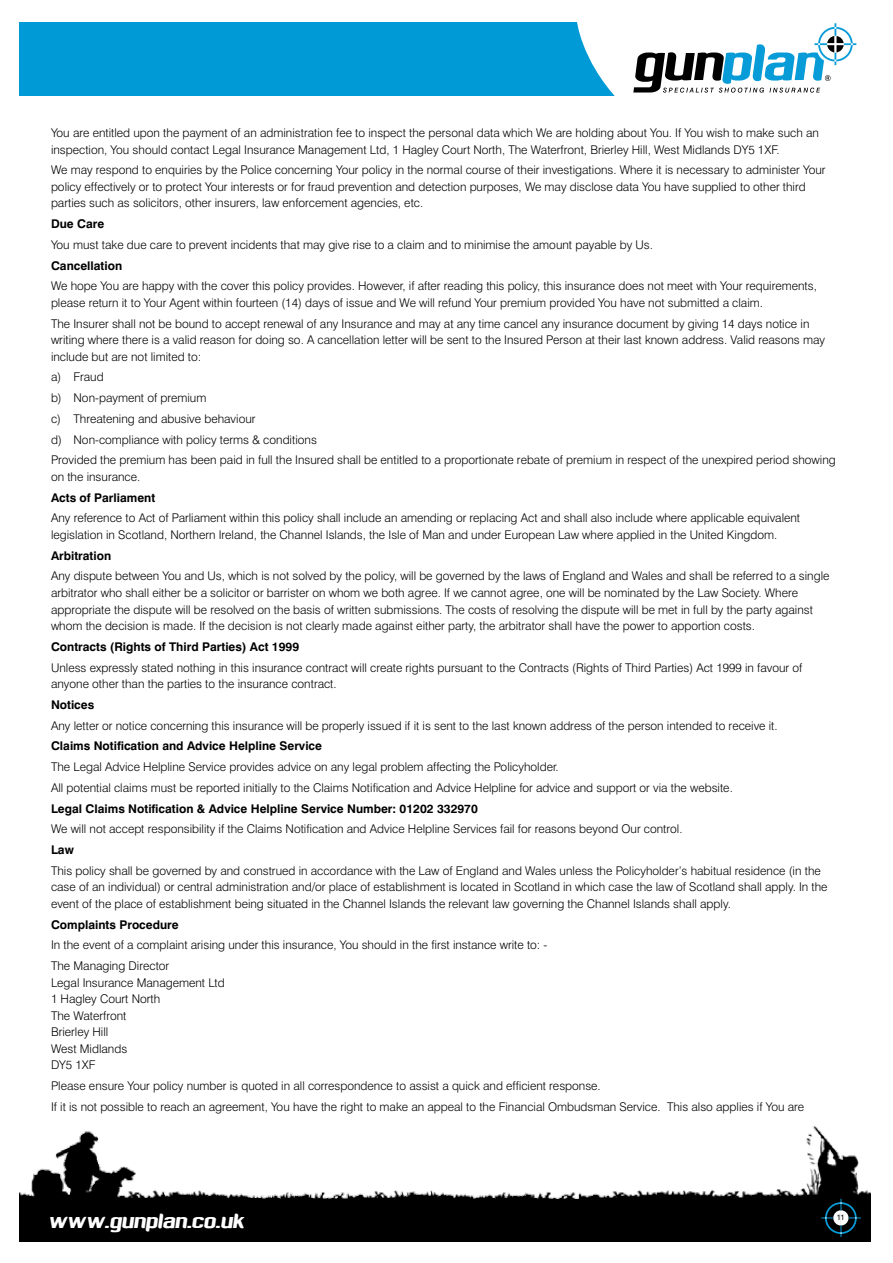
<style>
.page{position:relative;width:893px;height:1263px;background:#fff}
.page>*{position:absolute;margin:0;border:0;box-sizing:border-box;transform-origin:0 0}
.t1{font:19.5px "Sufrimeda";color:#fff}
.t2{font:300 12px/16.5px "Swiss 721 BT";color:#000}
.t3{font:700 12px "Swiss 721 BT";color:#000}
.t4{font:7.8px "Swiss 721 BT";color:#000}
</style>
<div class="page">
<img style="left:20px;top:1125px;width:851px;height:79px">
<div style="left:20px;top:1204px;width:851px;height:38px;background:#000"></div>
<svg style="left:821px;top:1199px;width:40px;height:38px"></svg>
<div style="left:20px;top:22px;width:851px;height:74px;background:#009ad7"></div>
<svg style="left:577px;top:22px;width:294px;height:74px;background:#bfd6df"></svg>
<p class="t2" style="left:51px;top:125px;width:769px">You are entitled upon the payment of an administration fee to inspect the personal data which We are holding about You. If You wish to make such an inspection, You should contact Legal Insurance Management Ltd, 1 Hagley Court North, The Waterfront, Brierley Hill, West Midlands DY5 1XF.</p>
<p class="t2" style="left:51px;top:162px;width:776px">We may respond to enquiries by the Police concerning Your policy in the normal course of their investigations. Where it is necessary to administer Your policy effectively or to protect Your interests or for fraud prevention and detection purposes, We may disclose data You have supplied to other third parties such as solicitors, other insurers, law enforcement agencies, etc.</p>
<p class="t3" style="left:51px;top:217px;width:55px">Due Care</p>
<p class="t2" style="left:51px;top:236px;width:603px">You must take due care to prevent incidents that may give rise to a claim and to minimise the amount payable by Us.</p>
<p class="t3" style="left:51px;top:258px;width:73px">Cancellation</p>
<p class="t2" style="left:51px;top:278px;width:767px">We hope You are happy with the cover this policy provides. However, if after reading this policy, this insurance does not meet with Your requirements, please return it to Your Agent within fourteen (14) days of issue and We will refund Your premium provided You have not submitted a claim.</p>
<p class="t2" style="left:51px;top:315px;width:776px">The Insurer shall not be bound to accept renewal of any Insurance and may at any time cancel any insurance document by giving 14 days notice in writing where there is a valid reason for doing so. A cancellation letter will be sent to the Insured Person at their last known address. Valid reasons may include but are not limited to:</p>
<p class="t2" style="left:51px;top:367px;width:786px;line-height:20.7px">a) Fraud<br>b) Non-payment of premium<br>c) Threatening and abusive behaviour<br>d) Non-compliance with policy terms &amp; conditions<br>Provided the premium has been paid in full the Insured shall be entitled to a proportionate rebate of premium in respect of the unexpired period showing</p>
<p class="t2" style="left:51px;top:468px;width:91px">on the insurance.</p>
<p class="t3" style="left:51px;top:490px;width:106px">Acts of Parliament</p>
<p class="t2" style="left:51px;top:510px;width:751px">Any reference to Act of Parliament within this policy shall include an amending or replacing Act and shall also include where applicable equivalent legislation in Scotland, Northern Ireland, the Channel Islands, the Isle of Man and under European Law where applied in the United Kingdom.</p>
<p class="t3" style="left:51px;top:548px;width:62px">Arbitration</p>
<p class="t2" style="left:51px;top:568px;width:780px">Any dispute between You and Us, which is not solved by the policy, will be governed by the laws of England and Wales and shall be referred to a single arbitrator who shall either be a solicitor or barrister on whom we both agree. If we cannot agree, one will be nominated by the Law Society. Where appropriate the dispute will be resolved on the basis of written submissions. The costs of resolving the dispute will be met in full by the party against whom the decision is made. If the decision is not clearly made against either party, the arbitrator shall have the power to apportion costs.</p>
<p class="t3" style="left:51px;top:639px;width:250px">Contracts (Rights of Third Parties) Act 1999</p>
<p class="t2" style="left:51px;top:659px;width:753px">Unless expressly stated nothing in this insurance contract will create rights pursuant to the Contracts (Rights of Third Parties) Act 1999 in favour of anyone other than the parties to the insurance contract.</p>
<p class="t3" style="left:51px;top:697px;width:45px">Notices</p>
<p class="t2" style="left:51px;top:717px;width:728px">Any letter or notice concerning this insurance will be properly issued if it is sent to the last known address of the person intended to receive it.</p>
<p class="t3" style="left:51px;top:739px;width:273px">Claims Notification and Advice Helpline Service</p>
<p class="t2" style="left:51px;top:756px;width:683px;line-height:20.7px">The Legal Advice Helpline Service provides advice on any legal problem affecting the Policyholder.<br>All potential claims must be reported initially to the Claims Notification and Advice Helpline for advice and support or via the website.</p>
<p class="t3" style="left:51px;top:801px;width:428px">Legal Claims Notification &amp; Advice Helpline Service Number: 01202 332970</p>
<p class="t2" style="left:51px;top:821px;width:633px">We will not accept responsibility if the Claims Notification and Advice Helpline Services fail for reasons beyond Our control.</p>
<p class="t3" style="left:51px;top:842px;width:24px">Law</p>
<p class="t2" style="left:51px;top:862px;width:778px">This policy shall be governed by and construed in accordance with the Law of England and Wales unless the Policyholder’s habitual residence (in the case of an individual) or central administration and/or place of establishment is located in Scotland in which case the law of Scotland shall apply. In the event of the place of establishment being situated in the Channel Islands the relevant law governing the Channel Islands shall apply.</p>
<p class="t3" style="left:51px;top:917px;width:129px">Complaints Procedure</p>
<p class="t2" style="left:51px;top:934px;width:498px;line-height:20.7px">In the event of a complaint arising under this insurance, You should in the first instance write to: -<br>The Managing Director</p>
<p class="t2" style="left:51px;top:974px;width:175px">Legal Insurance Management Ltd<br>1 Hagley Court North<br>The Waterfront<br>Brierley Hill<br>West Midlands<br>DY5 1XF</p>
<p class="t2" style="left:51px;top:1075px;width:755px;line-height:20.7px">Please ensure Your policy number is quoted in all correspondence to assist a quick and efficient response.<br>If it is not possible to reach an agreement, You have the right to make an appeal to the Financial Ombudsman Service. This also applies if You are</p>
<h1 class="t1" style="left:48px;top:1209px;width:198px">www.gunplan.co.uk</h1>
<p class="t4" style="left:837px;top:1212px;width:9px">11</p>
</div>
